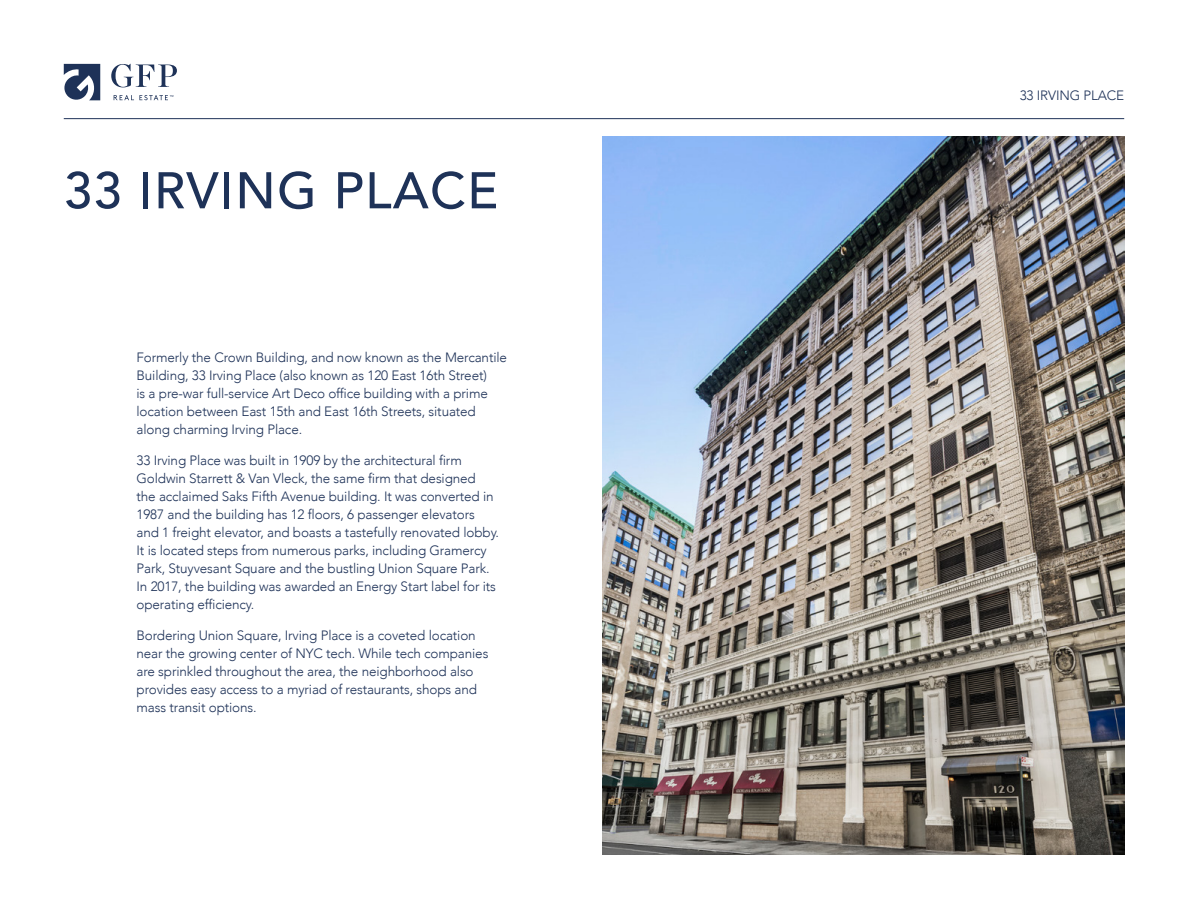
<style>
.page{position:relative;width:1188px;height:918px;background:#fff}
.page>*{position:absolute;margin:0;border:0;box-sizing:border-box;transform-origin:0 0}
.t1{font:500 51px "Avenir";letter-spacing:.025em;color:#1e3258}
.t2{font:300 13.5px/18px "Avenir";letter-spacing:-.01em;color:#1e3258}
.t3{font:4.05px "Avenir";color:#1e3258}
</style>
<div class="page">
<img style="left:603px;top:137px;width:521px;height:717px">
<hr style="left:64px;top:118px;width:1060px;height:1px;background:#1e3258">
<svg style="left:64px;top:64px;width:36px;height:36px"></svg>
<svg style="left:114px;top:95px;width:54px;height:5px"></svg>
<svg style="left:111px;top:64px;width:66px;height:23px"></svg>
<p class="t3" style="left:170px;top:93px;width:5px">™</p>
<p class="t2" style="left:1020px;top:87px;width:106px">33 IRVING PLACE</p>
<h1 class="t1" style="left:64px;top:146px;width:436px">33 IRVING PLACE</h1>
<p class="t2" style="left:137px;top:349px;width:372px">Formerly the Crown Building, and now known as the Mercantile Building, 33 Irving Place (also known as 120 East 16th Street)<br>is a pre-war full-service Art Deco office building with a prime location between East 15th and East 16th Streets, situated along charming Irving Place.</p>
<p class="t2" style="left:137px;top:451px;width:364px">33 Irving Place was built in 1909 by the architectural firm Goldwin Starrett &amp; Van Vleck, the same firm that designed<br>the acclaimed Saks Fifth Avenue building. It was converted in 1987 and the building has 12 floors, 6 passenger elevators and 1 freight elevator, and boasts a tastefully renovated lobby.<br>It is located steps from numerous parks, including Gramercy Park, Stuyvesant Square and the bustling Union Square Park.<br>In 2017, the building was awarded an Energy Start label for its operating efficiency.</p>
<p class="t2" style="left:137px;top:626px;width:353px">Bordering Union Square, Irving Place is a coveted location near the growing center of NYC tech. While tech companies are sprinkled throughout the area, the neighborhood also provides easy access to a myriad of restaurants, shops and mass transit options.</p>
</div>
